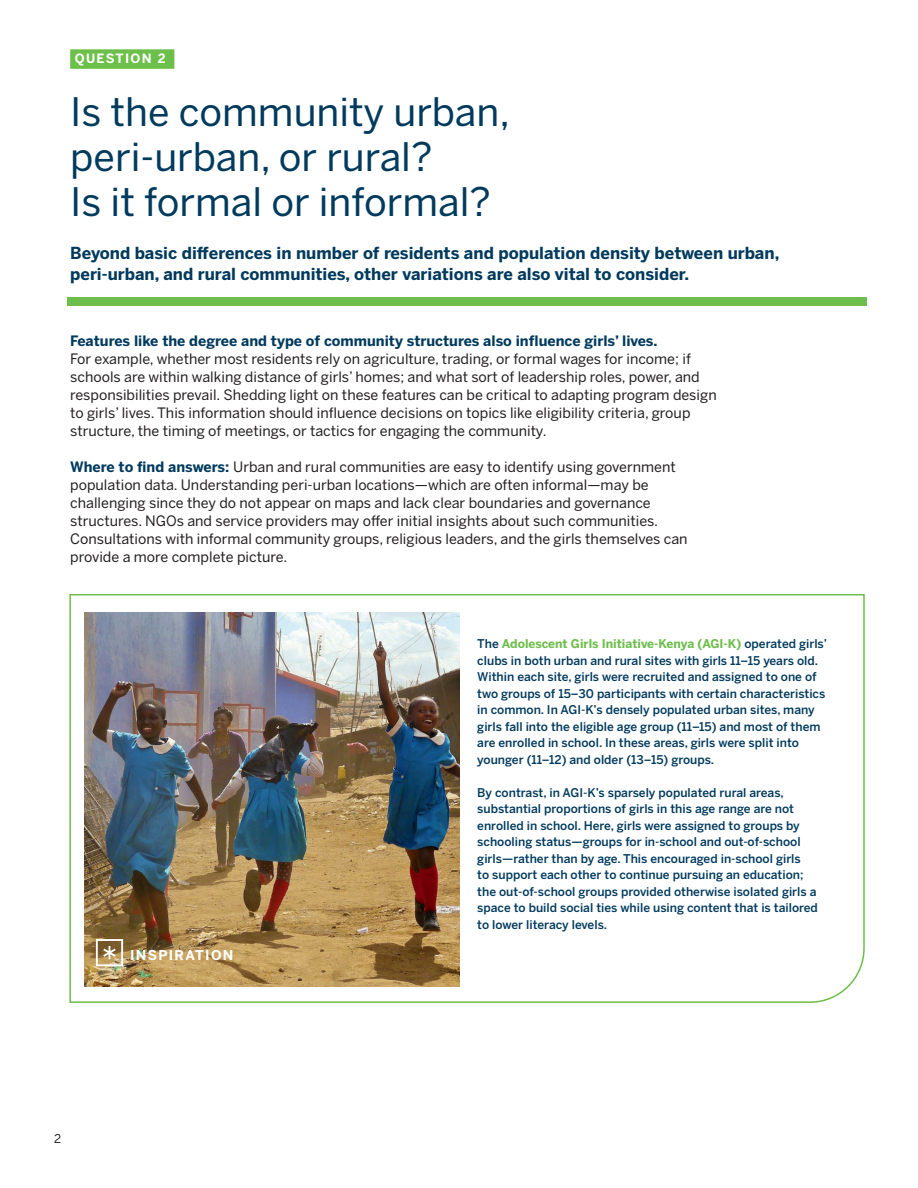
<style>
.page{position:relative;width:918px;height:1188px;background:#fff}
.page>*{position:absolute;margin:0;border:0;box-sizing:border-box;transform-origin:0 0}
.t1{font:39px/45px "Benton Sans";color:#003a5d}
.t2{font:700 16.5px/21px "Benton Sans";color:#003a5d}
.t3{font:14.25px/18px "Benton Sans";color:#231f20}
.t4{font:700 13.5px "Benton Sans";letter-spacing:.1em;color:#fff}
.t5{font:700 12.75px "Benton Sans";letter-spacing:.1em;color:#fff}
.t6{font:500 12px/16.5px "Benton Sans";color:#003a5d}
.t7{font:12px "Benton Sans";color:#231f20}
.s1{font-weight:700;color:#003a5d}
.s2{font-weight:700;color:#6dbe4b}
</style>
<div class="page">
<svg style="left:69px;top:594px;width:796px;height:409px"></svg>
<img style="left:84px;top:612px;width:375px;height:375px">
<div style="left:68px;top:297px;width:799px;height:8px;background:#6dbe4b"></div>
<div style="left:70px;top:49px;width:104px;height:20px;background:#6cc04a"></div>
<svg style="left:96px;top:939px;width:27px;height:27px"></svg>
<p class="t5" style="left:75px;top:51px;width:92px">QUESTION 2</p>
<p class="t1" style="left:70px;top:90px;width:441px">Is the community urban, peri-urban, or rural?<br>Is it formal or informal?</p>
<p class="t2" style="left:70px;top:242px;width:711px">Beyond basic differences in number of residents and population density between urban, peri-urban, and rural communities, other variations are also vital to consider.</p>
<p class="t3" style="left:70px;top:332px;width:648px"><span class="s1">Features like the degree and type of community structures also influence girls’ lives.<br></span>For example, whether most residents rely on agriculture, trading, or formal wages for income; if schools are within walking distance of girls’ homes; and what sort of leadership roles, power, and responsibilities prevail. Shedding light on these features can be critical to adapting program design to girls’ lives. This information should influence decisions on topics like eligibility criteria, group structure, the timing of meetings, or tactics for engaging the community.</p>
<p class="t3" style="left:70px;top:458px;width:619px"><span class="s1">Where to find answers:</span> Urban and rural communities are easy to identify using government population data. Understanding peri-urban locations—which are often informal—may be challenging since they do not appear on maps and lack clear boundaries and governance structures. NGOs and service providers may offer initial insights about such communities.<br>Consultations with informal community groups, religious leaders, and the girls themselves can provide a more complete picture.</p>
<p class="t4" style="left:130px;top:947px;width:105px">INSPIRATION</p>
<p class="t6" style="left:477px;top:635px;width:351px">The <span class="s2">Adolescent Girls Initiative-Kenya (AGI-K)</span> operated girls’ clubs in both urban and rural sites with girls 11–15 years old.<br>Within each site, girls were recruited and assigned to one of two groups of 15–30 participants with certain characteristics in common. In AGI-K’s densely populated urban sites, many girls fall into the eligible age group (11–15) and most of them are enrolled in school. In these areas, girls were split into younger (11–12) and older (13–15) groups.</p>
<p class="t6" style="left:477px;top:784px;width:342px">By contrast, in AGI-K’s sparsely populated rural areas, substantial proportions of girls in this age range are not enrolled in school. Here, girls were assigned to groups by schooling status—groups for in-school and out-of-school girls—rather than by age. This encouraged in-school girls<br>to support each other to continue pursuing an education; the out-of-school groups provided otherwise isolated girls a space to build social ties while using content that is tailored to lower literacy levels.</p>
<p class="t7" style="left:54px;top:1132px;width:9px">2</p>
</div>
